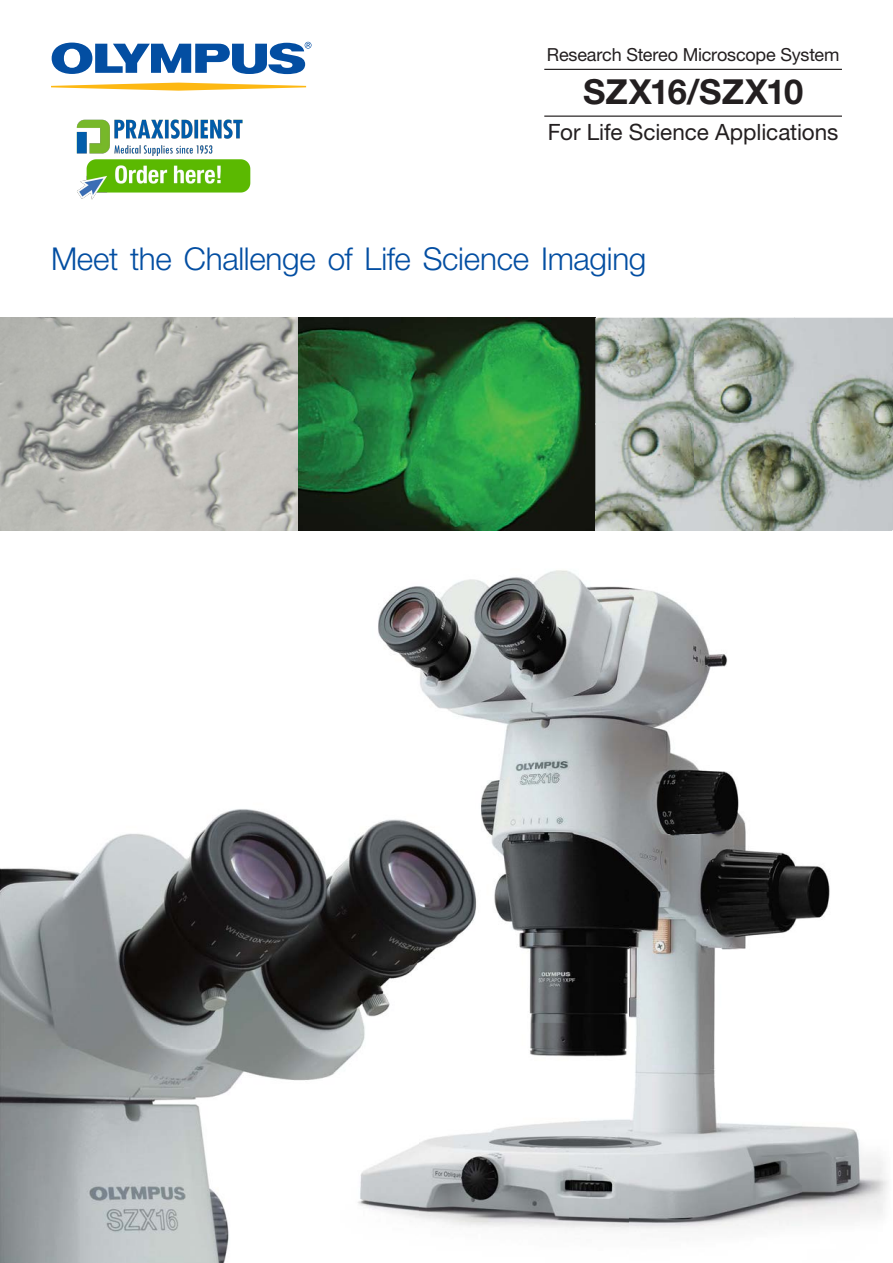
<style>
.page{position:relative;width:893px;height:1263px;background:#fff}
.page>*{position:absolute;margin:0;border:0;box-sizing:border-box;transform-origin:0 0}
.t1{font:700 34.5px "Helvetica Neue LT Std";letter-spacing:-.015em;color:#231f20}
.t2{font:300 31.5px "Helvetica Neue LT Std";letter-spacing:-.01em;color:#034ea2}
.t3{font:22.5px "Helvetica Neue LT Std";color:#231f20}
.t4{font:18px "Helvetica Neue LT Std";letter-spacing:-.01em;color:#231f20}
</style>
<div class="page">
<img style="left:0;top:530px;width:892px;height:733px">
<img style="left:0;top:318px;width:595px;height:212px">
<img style="left:595px;top:318px;width:298px;height:106px">
<img style="left:595px;top:424px;width:200px;height:88px">
<img style="left:795px;top:424px;width:98px;height:106px">
<img style="left:595px;top:512px;width:297px;height:18px">
<hr style="left:544px;top:69px;width:298px;height:1px;background:#231f20">
<hr style="left:544px;top:116px;width:298px;height:1px;background:#231f20">
<svg style="left:51px;top:83px;width:255px;height:8px"></svg>
<svg style="left:52px;top:42px;width:259px;height:32px"></svg>
<img style="left:76px;top:119px;width:175px;height:81px">
<p class="t4" style="left:547px;top:48px;width:294px">Research Stereo Microscope System</p>
<p class="t1" style="left:583px;top:80px;width:222px">SZX16/SZX10</p>
<p class="t3" style="left:548px;top:124px;width:292px">For Life Science Applications</p>
<p class="t2" style="left:51px;top:247px;width:597px">Meet the Challenge of Life Science Imaging</p>
</div>
